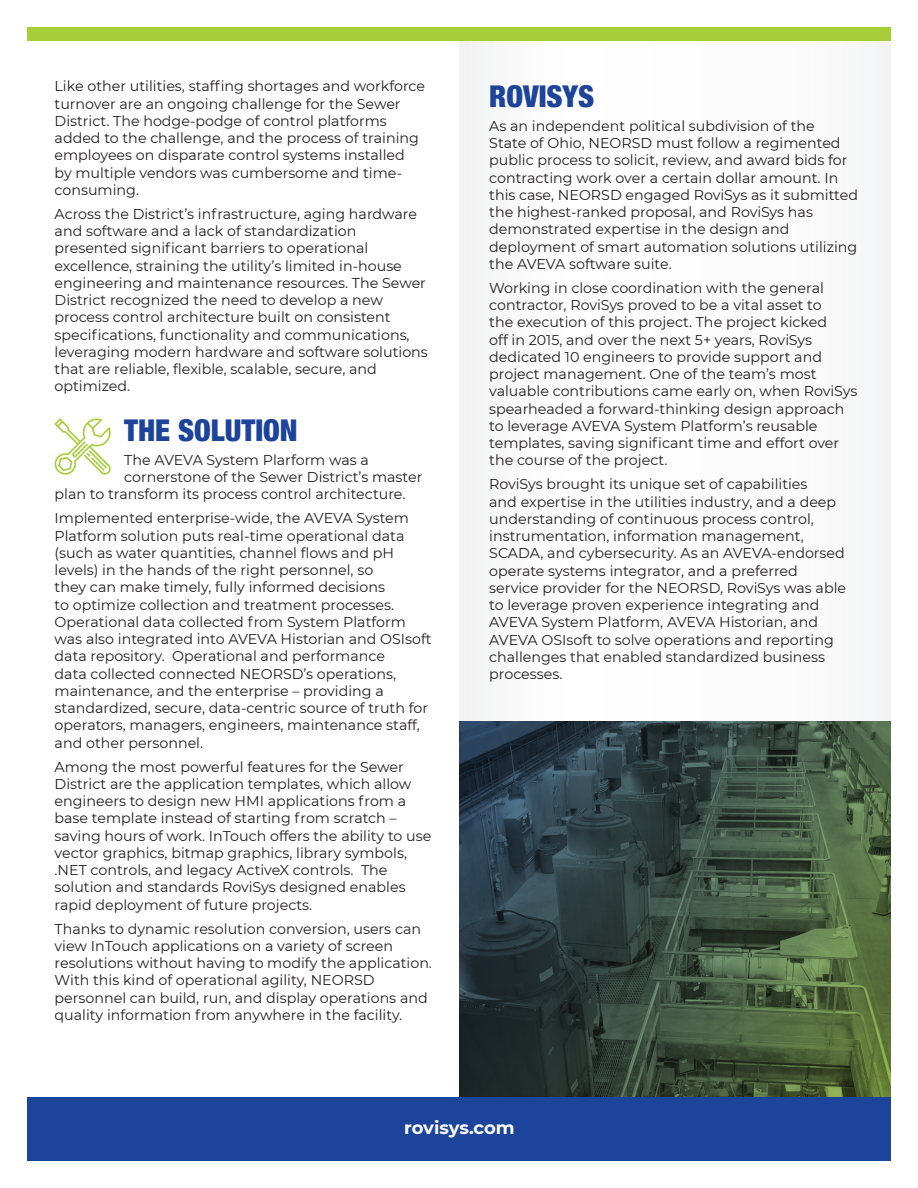
<style>
.page{position:relative;width:918px;height:1188px;background:#fff}
.page>*{position:absolute;margin:0;border:0;box-sizing:border-box;transform-origin:0 0}
.t1{font:900 condensed 30px "Helvetica Neue";color:#1d449b}
.t2{font:700 18px "Montserrat";letter-spacing:-.005em;color:#fff}
.t3{font:14.25px/17.2px "Montserrat";color:#231f20}
</style>
<div class="page">
<div style="left:27px;top:27px;width:864px;height:13px;background:#a6ce39"></div>
<svg style="left:459px;top:721px;width:432px;height:377px;background:#3a4d41"></svg>
<svg style="left:55px;top:418px;width:56px;height:57px"></svg>
<div style="left:27px;top:1098px;width:864px;height:63px;background:#1d449b"></div>
<p class="t3" style="left:55px;top:77px;width:372px">Like other utilities, staffing shortages and workforce turnover are an ongoing challenge for the Sewer District. The hodge-podge of control platforms added to the challenge, and the process of training employees on disparate control systems installed by multiple vendors was cumbersome and time&shy;consuming.</p>
<p class="t3" style="left:55px;top:205px;width:375px">Across the District’s infrastructure, aging hardware and software and a lack of standardization presented significant barriers to operational excellence, straining the utility’s limited in-house engineering and maintenance resources. The Sewer District recognized the need to develop a new process control architecture built on consistent specifications, functionality and communications, leveraging modern hardware and software solutions that are reliable, flexible, scalable, secure, and optimized.</p>
<p class="t1" style="left:124px;top:406px;width:175px">THE SOLUTION</p>
<p class="t3" style="left:124px;top:451px;width:246px">The AVEVA System Plarform was a</p>
<p class="t3" style="left:124px;top:468px;width:300px">cornerstone of the Sewer District’s master</p>
<p class="t3" style="left:55px;top:485px;width:352px">plan to transform its process control architecture.</p>
<p class="t3" style="left:55px;top:509px;width:379px">Implemented enterprise-wide, the AVEVA System Platform solution puts real-time operational data (such as water quantities, channel flows and pH levels) in the hands of the right personnel, so<br>they can make timely, fully informed decisions<br>to optimize collection and treatment processes.<br>Operational data collected from System Platform was also integrated into AVEVA Historian and OSIsoft data repository. Operational and performance<br>data collected connected NEORSD’s operations, maintenance, and the enterprise – providing a standardized, secure, data-centric source of truth for operators, managers, engineers, maintenance staff, and other personnel.</p>
<p class="t3" style="left:55px;top:757px;width:378px">Among the most powerful features for the Sewer District are the application templates, which allow engineers to design new HMI applications from a base template instead of starting from scratch – saving hours of work. InTouch offers the ability to use vector graphics, bitmap graphics, library symbols, .NET controls, and legacy ActiveX controls. The solution and standards RoviSys designed enables rapid deployment of future projects.</p>
<p class="t3" style="left:55px;top:919px;width:379px">Thanks to dynamic resolution conversion, users can view InTouch applications on a variety of screen resolutions without having to modify the application.<br>With this kind of operational agility, NEORSD personnel can build, run, and display operations and quality information from anywhere in the facility.</p>
<p class="t1" style="left:489px;top:71px;width:107px">ROVISYS</p>
<p class="t3" style="left:489px;top:117px;width:370px">As an independent political subdivision of the<br>State of Ohio, NEORSD must follow a regimented public process to solicit, review, and award bids for contracting work over a certain dollar amount. In this case, NEORSD engaged RoviSys as it submitted the highest-ranked proposal, and RoviSys has demonstrated expertise in the design and deployment of smart automation solutions utilizing the AVEVA software suite.</p>
<p class="t3" style="left:489px;top:279px;width:370px">Working in close coordination with the general contractor, RoviSys proved to be a vital asset to<br>the execution of this project. The project kicked<br>off in 2015, and over the next 5+ years, RoviSys dedicated 10 engineers to provide support and project management. One of the team’s most valuable contributions came early on, when RoviSys spearheaded a forward-thinking design approach to leverage AVEVA System Platform’s reusable templates, saving significant time and effort over the course of the project.</p>
<p class="t3" style="left:489px;top:475px;width:358px">RoviSys brought its unique set of capabilities<br>and expertise in the utilities industry, and a deep understanding of continuous process control, instrumentation, information management, SCADA, and cybersecurity. As an AVEVA-endorsed operate systems integrator, and a preferred service provider for the NEORSD, RoviSys was able to leverage proven experience integrating and AVEVA System Platform, AVEVA Historian, and AVEVA OSIsoft to solve operations and reporting challenges that enabled standardized business processes.</p>
<p class="t2" style="left:404px;top:1114px;width:112px">rovisys.com</p>
</div>
